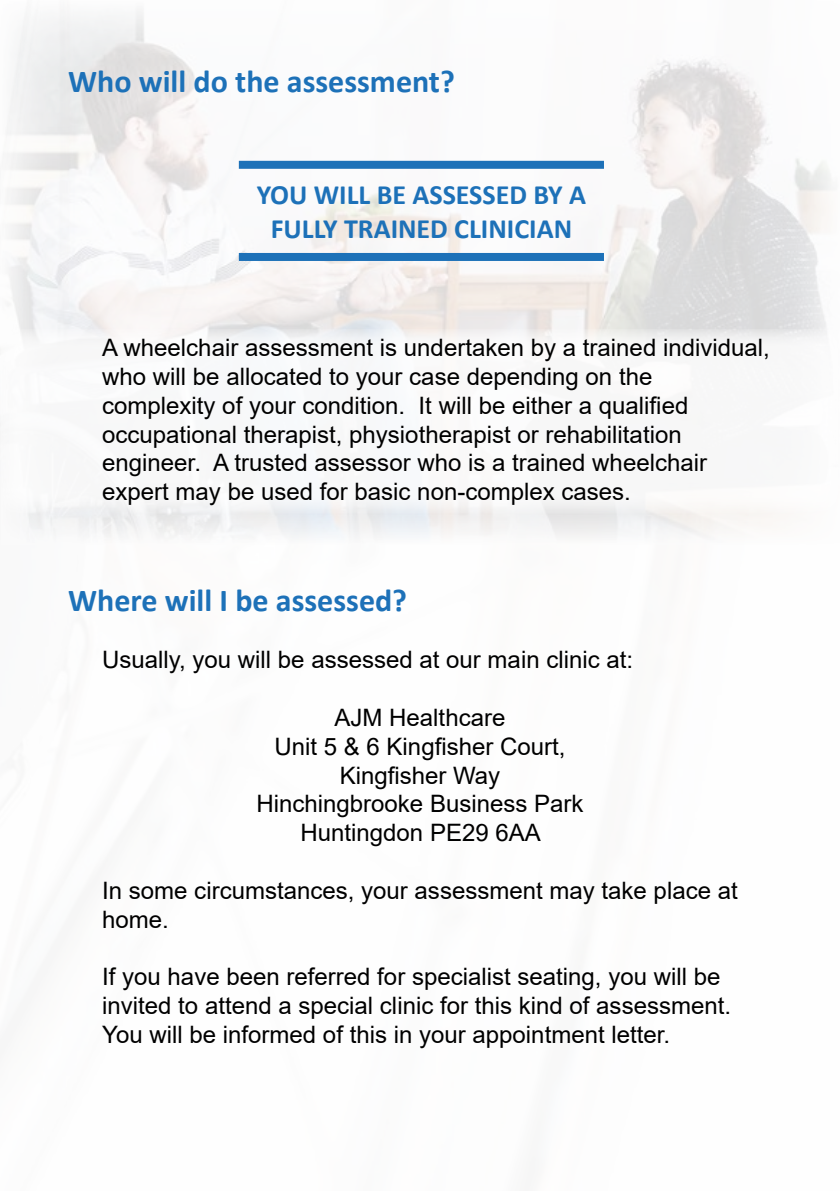
<style>
.page{position:relative;width:840px;height:1191px;background:#fff}
.page>*{position:absolute;margin:0;border:0;box-sizing:border-box;transform-origin:0 0}
.t1{font:700 32px "Calibri";color:#1d71b8}
.t2{font:700 28px/33.6px "Calibri";color:#1d71b8;text-align:center}
.t3{font:24px/28.8px "Arial";color:#000}
</style>
<div class="page">
<svg style="left:6px;top:11px;width:826px;height:527px"></svg>
<div style="left:1px;top:329px;width:838px;height:184px;background:#f7f8f9"></div>
<div style="left:239px;top:161px;width:364px;height:8px;background:#1d71b8"></div>
<div style="left:239px;top:253px;width:364px;height:8px;background:#1d71b8"></div>
<h1 class="t1" style="left:68px;top:59px;width:388px">Who will do the assessment?</h1>
<p class="t2" style="left:256px;top:177px;width:331px">YOU WILL BE ASSESSED BY A<br>FULLY TRAINED CLINICIAN</p>
<p class="t3" style="left:102px;top:333px;width:668px">A wheelchair assessment is undertaken by a trained individual, who will be allocated to your case depending on the complexity of your condition. It will be either a qualified occupational therapist, physiotherapist or rehabilitation engineer. A trusted assessor who is a trained wheelchair expert may be used for basic non-complex cases.</p>
<h1 class="t1" style="left:68px;top:577px;width:340px">Where will I be assessed?</h1>
<p class="t3" style="left:102px;top:645px;width:532px">Usually, you will be assessed at our main clinic at:</p>
<p class="t3" style="left:256px;top:703px;width:328px;text-align:center">AJM Healthcare<br>Unit 5 &amp; 6 Kingfisher Court,<br>Kingfisher Way<br>Hinchingbrooke Business Park<br>Huntingdon PE29 6AA</p>
<p class="t3" style="left:102px;top:875px;width:636px">In some circumstances, your assessment may take place at home.</p>
<p class="t3" style="left:102px;top:962px;width:630px">If you have been referred for specialist seating, you will be invited to attend a special clinic for this kind of assessment.<br>You will be informed of this in your appointment letter.</p>
</div>
